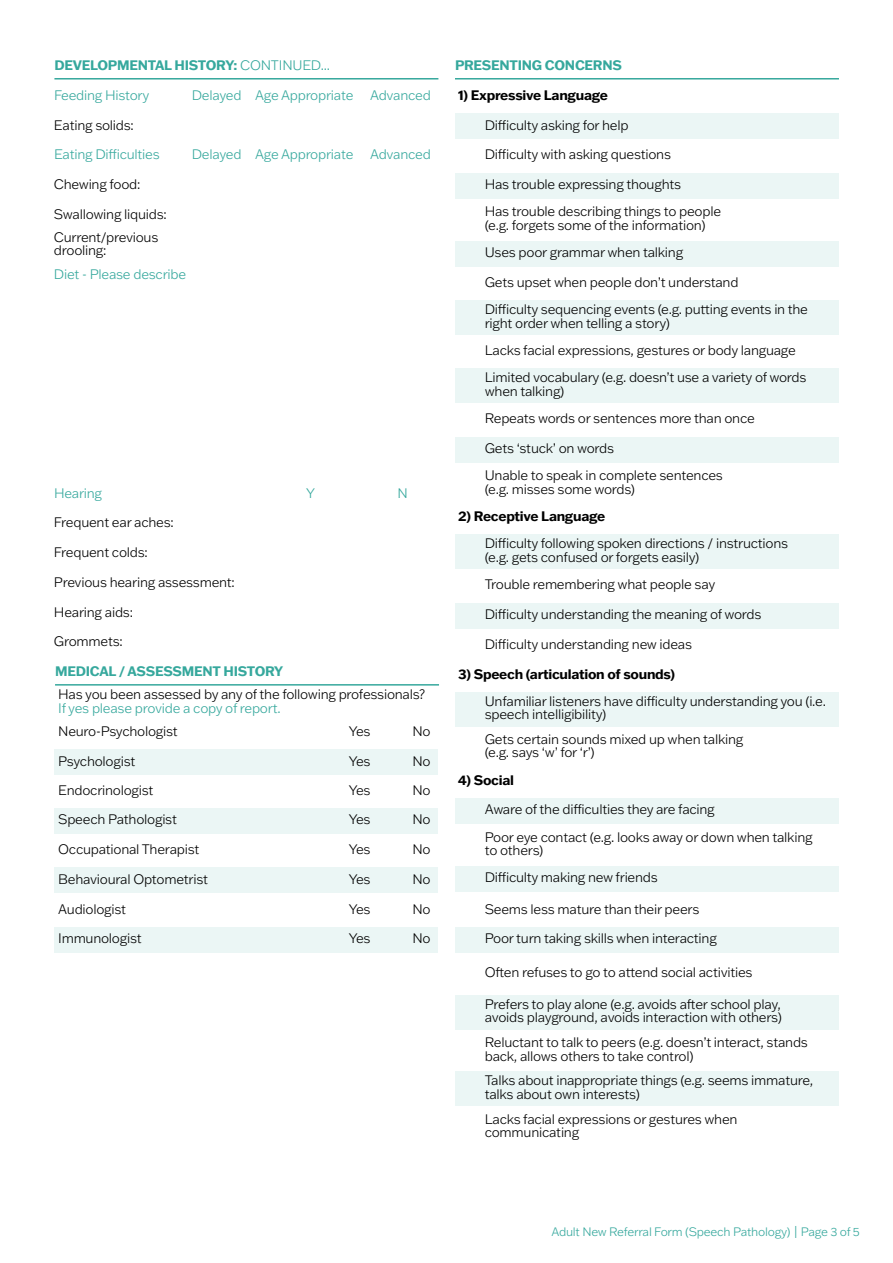
<style>
.page{position:relative;width:893px;height:1263px;background:#fff}
.page>*{position:absolute;margin:0;border:0;box-sizing:border-box;transform-origin:0 0}
.t1{font:300 13.5px/13.5px "Franklin Gothic ATF";letter-spacing:-.02em;color:#000}
.t2{font:300 13.5px/29.7px "Franklin Gothic ATF";letter-spacing:-.02em;color:#36a89d}
.t3{font:700 13.5px "Franklin Gothic ATF";letter-spacing:-.02em;color:#000}
.t4{font:700 13.5px "Franklin Gothic ATF";letter-spacing:-.02em;color:#36a89d}
.t5{font:300 12px "Franklin Gothic ATF";letter-spacing:-.02em;color:#36a89d}
.s1{font-weight:700}
</style>
<div class="page">
<hr style="left:54px;top:78px;width:384px;height:2px;background:#36a89d">
<hr style="left:55px;top:684px;width:384px;height:2px;background:#36a89d">
<div style="left:54px;top:749px;width:384px;height:26px;background:#ebf6f5"></div>
<div style="left:54px;top:868px;width:384px;height:25px;background:#ebf6f5"></div>
<div style="left:54px;top:808px;width:384px;height:26px;background:#ebf6f5"></div>
<div style="left:54px;top:927px;width:384px;height:26px;background:#ebf6f5"></div>
<hr style="left:455px;top:78px;width:384px;height:2px;background:#36a89d">
<div style="left:455px;top:114px;width:384px;height:25px;background:#ebf6f5"></div>
<div style="left:455px;top:535px;width:384px;height:34px;background:#ebf6f5"></div>
<div style="left:455px;top:692px;width:384px;height:34px;background:#ebf6f5"></div>
<div style="left:455px;top:995px;width:384px;height:34px;background:#ebf6f5"></div>
<div style="left:455px;top:1072px;width:384px;height:34px;background:#ebf6f5"></div>
<div style="left:455px;top:173px;width:384px;height:26px;background:#ebf6f5"></div>
<div style="left:455px;top:241px;width:384px;height:26px;background:#ebf6f5"></div>
<div style="left:455px;top:301px;width:384px;height:34px;background:#ebf6f5"></div>
<div style="left:455px;top:369px;width:384px;height:34px;background:#ebf6f5"></div>
<div style="left:455px;top:437px;width:384px;height:25px;background:#ebf6f5"></div>
<div style="left:455px;top:798px;width:384px;height:26px;background:#ebf6f5"></div>
<div style="left:455px;top:866px;width:384px;height:26px;background:#ebf6f5"></div>
<div style="left:455px;top:927px;width:384px;height:26px;background:#ebf6f5"></div>
<div style="left:455px;top:603px;width:384px;height:25px;background:#ebf6f5"></div>
<p class="t2" style="left:54px;top:50px;width:277px"><span class="s1">DEVELOPMENTAL HISTORY:</span> CONTINUED...<br>Feeding History</p>
<p class="t2" style="left:192px;top:80px;width:51px">Delayed</p>
<p class="t2" style="left:255px;top:80px;width:100px">Age Appropriate</p>
<p class="t1" style="left:54px;top:118px;width:81px">Eating solids:</p>
<p class="t2" style="left:54px;top:139px;width:107px">Eating Difficulties</p>
<p class="t1" style="left:54px;top:177px;width:88px">Chewing food:</p>
<p class="t2" style="left:192px;top:139px;width:51px">Delayed</p>
<p class="t1" style="left:54px;top:202px;width:114px;line-height:23px">Swallowing liquids:<br>Current/previous</p>
<p class="t1" style="left:54px;top:244px;width:54px">drooling:</p>
<p class="t2" style="left:54px;top:258px;width:134px">Diet - Please describe</p>
<p class="t2" style="left:255px;top:139px;width:100px">Age Appropriate</p>
<p class="t2" style="left:370px;top:80px;width:62px">Advanced</p>
<p class="t2" style="left:370px;top:139px;width:62px">Advanced</p>
<p class="t2" style="left:54px;top:478px;width:50px">Hearing</p>
<p class="t1" style="left:54px;top:515px;width:121px">Frequent ear aches:</p>
<p class="t1" style="left:54px;top:545px;width:95px">Frequent colds:</p>
<p class="t1" style="left:54px;top:575px;width:182px">Previous hearing assessment:</p>
<p class="t1" style="left:54px;top:605px;width:80px">Hearing aids:</p>
<p class="t1" style="left:54px;top:634px;width:70px">Grommets:</p>
<p class="t2" style="left:306px;top:478px;width:10px">Y</p>
<p class="t2" style="left:397px;top:478px;width:12px">N</p>
<p class="t4" style="left:55px;top:662px;width:230px">MEDICAL / ASSESSMENT HISTORY</p>
<p class="t1" style="left:58px;top:687px;width:369px">Has you been assessed by any of the following professionals?</p>
<p class="t2" style="left:58px;top:693px;width:224px">If yes please provide a copy of report.</p>
<p class="t1" style="left:58px;top:724px;width:121px">Neuro-Psychologist</p>
<p class="t1" style="left:58px;top:745px;width:97px;line-height:29.5px">Psychologist<br>Endocrinologist</p>
<p class="t1" style="left:349px;top:724px;width:23px">Yes</p>
<p class="t1" style="left:349px;top:745px;width:23px;line-height:29.5px">Yes<br>Yes</p>
<p class="t1" style="left:412px;top:724px;width:20px">No</p>
<p class="t1" style="left:412px;top:745px;width:20px;line-height:29.5px">No<br>No</p>
<p class="t1" style="left:58px;top:812px;width:120px">Speech Pathologist</p>
<p class="t1" style="left:349px;top:812px;width:23px">Yes</p>
<p class="t1" style="left:412px;top:812px;width:20px">No</p>
<p class="t1" style="left:58px;top:842px;width:143px">Occupational Therapist</p>
<p class="t1" style="left:349px;top:842px;width:23px">Yes</p>
<p class="t1" style="left:412px;top:842px;width:20px">No</p>
<p class="t1" style="left:58px;top:872px;width:151px">Behavioural Optometrist</p>
<p class="t1" style="left:349px;top:872px;width:23px">Yes</p>
<p class="t1" style="left:412px;top:872px;width:20px">No</p>
<p class="t1" style="left:58px;top:902px;width:69px">Audiologist</p>
<p class="t1" style="left:349px;top:902px;width:23px">Yes</p>
<p class="t1" style="left:412px;top:902px;width:20px">No</p>
<p class="t1" style="left:58px;top:931px;width:85px">Immunologist</p>
<p class="t1" style="left:349px;top:931px;width:23px">Yes</p>
<p class="t1" style="left:412px;top:931px;width:20px">No</p>
<p class="t4" style="left:455px;top:56px;width:168px">PRESENTING CONCERNS</p>
<p class="t3" style="left:458px;top:86px;width:151px">1) Expressive Language</p>
<p class="t1" style="left:485px;top:118px;width:145px">Difficulty asking for help</p>
<p class="t1" style="left:485px;top:148px;width:188px">Difficulty with asking questions</p>
<p class="t1" style="left:485px;top:177px;width:198px">Has trouble expressing thoughts</p>
<p class="t1" style="left:485px;top:205px;width:238px">Has trouble describing things to people (e.g. forgets some of the information)</p>
<p class="t1" style="left:485px;top:245px;width:200px">Uses poor grammar when talking</p>
<p class="t1" style="left:485px;top:275px;width:255px">Gets upset when people don’t understand</p>
<p class="t1" style="left:485px;top:302px;width:325px">Difficulty sequencing events (e.g. putting events in the right order when telling a story)</p>
<p class="t1" style="left:485px;top:343px;width:313px">Lacks facial expressions, gestures or body language</p>
<p class="t1" style="left:485px;top:370px;width:323px">Limited vocabulary (e.g. doesn’t use a variety of words when talking)</p>
<p class="t1" style="left:485px;top:411px;width:272px">Repeats words or sentences more than once</p>
<p class="t1" style="left:485px;top:441px;width:131px">Gets ‘stuck’ on words</p>
<p class="t1" style="left:485px;top:468px;width:240px">Unable to speak in complete sentences (e.g. misses some words)</p>
<p class="t3" style="left:458px;top:507px;width:149px">2) Receptive Language</p>
<p class="t1" style="left:485px;top:536px;width:305px">Difficulty following spoken directions / instructions (e.g. gets confused or forgets easily)</p>
<p class="t1" style="left:485px;top:577px;width:232px">Trouble remembering what people say</p>
<p class="t1" style="left:485px;top:607px;width:278px">Difficulty understanding the meaning of words</p>
<p class="t1" style="left:485px;top:637px;width:209px">Difficulty understanding new ideas</p>
<p class="t3" style="left:458px;top:665px;width:218px">3) Speech (articulation of sounds)</p>
<p class="t1" style="left:485px;top:694px;width:343px">Unfamiliar listeners have difficulty understanding you (i.e. speech intelligibility)</p>
<p class="t1" style="left:485px;top:732px;width:260px">Gets certain sounds mixed up when talking (e.g. says ‘w’ for ‘r’)</p>
<p class="t3" style="left:458px;top:771px;width:57px">4) Social</p>
<p class="t1" style="left:485px;top:802px;width:232px">Aware of the difficulties they are facing</p>
<p class="t1" style="left:485px;top:830px;width:329px">Poor eye contact (e.g. looks away or down when talking to others)</p>
<p class="t1" style="left:485px;top:870px;width:175px">Difficulty making new friends</p>
<p class="t1" style="left:485px;top:902px;width:216px">Seems less mature than their peers</p>
<p class="t1" style="left:485px;top:931px;width:234px">Poor turn taking skills when interacting</p>
<p class="t1" style="left:485px;top:965px;width:269px">Often refuses to go to attend social activities</p>
<p class="t1" style="left:485px;top:997px;width:299px">Prefers to play alone (e.g. avoids after school play, avoids playground, avoids interaction with others)</p>
<p class="t1" style="left:485px;top:1035px;width:325px">Reluctant to talk to peers (e.g. doesn’t interact, stands back, allows others to take control)</p>
<p class="t1" style="left:485px;top:1073px;width:330px">Talks about inappropriate things (e.g. seems immature, talks about own interests)</p>
<p class="t1" style="left:485px;top:1112px;width:254px">Lacks facial expressions or gestures when communicating</p>
<p class="t5" style="left:551px;top:1224px;width:310px">Adult New Referral Form (Speech Pathology) | Page 3 of 5</p>
</div>
